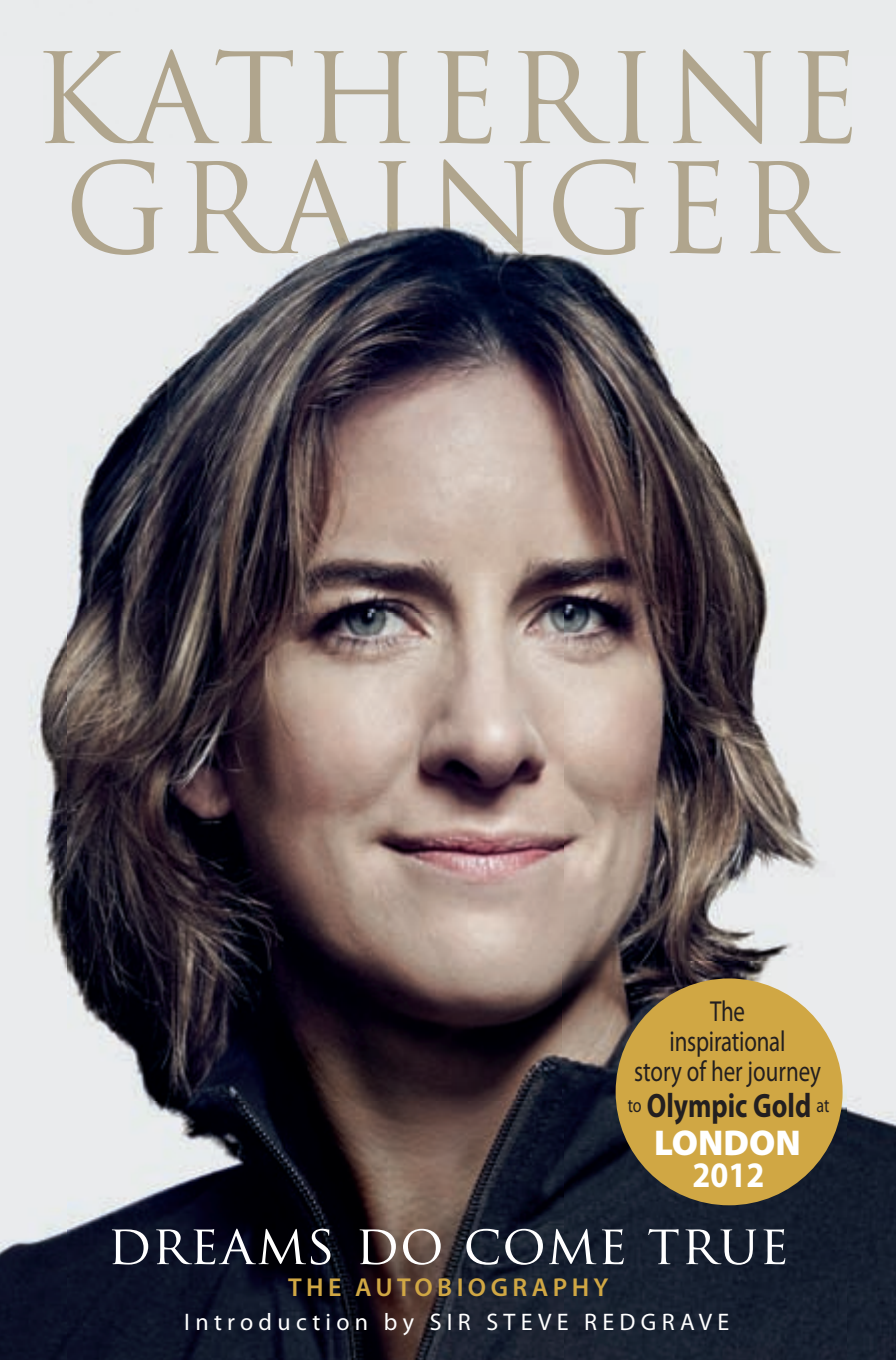
<style>
.page{position:relative;width:896px;height:1360px;background:#fff}
.page>*{position:absolute;margin:0;border:0;box-sizing:border-box;transform-origin:0 0}
.t1{font:54px "Trajan Pro";letter-spacing:.02em;color:#fff}
.t2{font:900 36px "Myriad Pro";color:#fff}
.t3{font:700 36px "Myriad Pro";color:#fff;scale:.9 1}
.t4{font:700 34px "Myriad Pro";color:#231f20;scale:.8 1}
.t5{font:29px/30px "Myriad Pro";letter-spacing:-.01em;color:#231f20;text-align:center;scale:.79 1}
.t6{font:600 26px "Myriad Pro";letter-spacing:.17em;color:#d0a744}
.t7{font:24px "Myriad Pro";letter-spacing:.22em;color:#fff}
.s1{font-weight:400;font-size:20px}
</style>
<div class="page">
<img style="left:0;top:55px;width:67px;height:1305px">
<img style="left:846px;top:55px;width:49px;height:1305px">
<img style="left:67px;top:144px;width:779px;height:1216px">
<img style="left:43px;top:49px;width:808px;height:95px">
<img style="left:72px;top:159px;width:768px;height:96px">
<div style="left:615px;top:978px;width:227px;height:227px;background:#d0a744;border-radius:50%"></div>
<p class="t5" style="left:634px;top:996px;width:238px">The<br>inspirational<br>story of her journey</p>
<p class="t4" style="left:627px;top:1083px;width:253px"><span class="s1">to</span> Olympic Gold <span class="s1">at</span></p>
<p class="t2" style="left:654px;top:1119px;width:148px">LONDON</p>
<p class="t3" style="left:692px;top:1151px;width:81px">2012</p>
<h1 class="t1" style="left:107px;top:1210px;width:682px">dreams do come true</h1>
<p class="t6" style="left:288px;top:1270px;width:321px">THE AUTOBIOGRAPHY</p>
<p class="t7" style="left:184px;top:1307px;width:546px">Introduction by SIR STEVE REDGRAVE</p>
</div>
